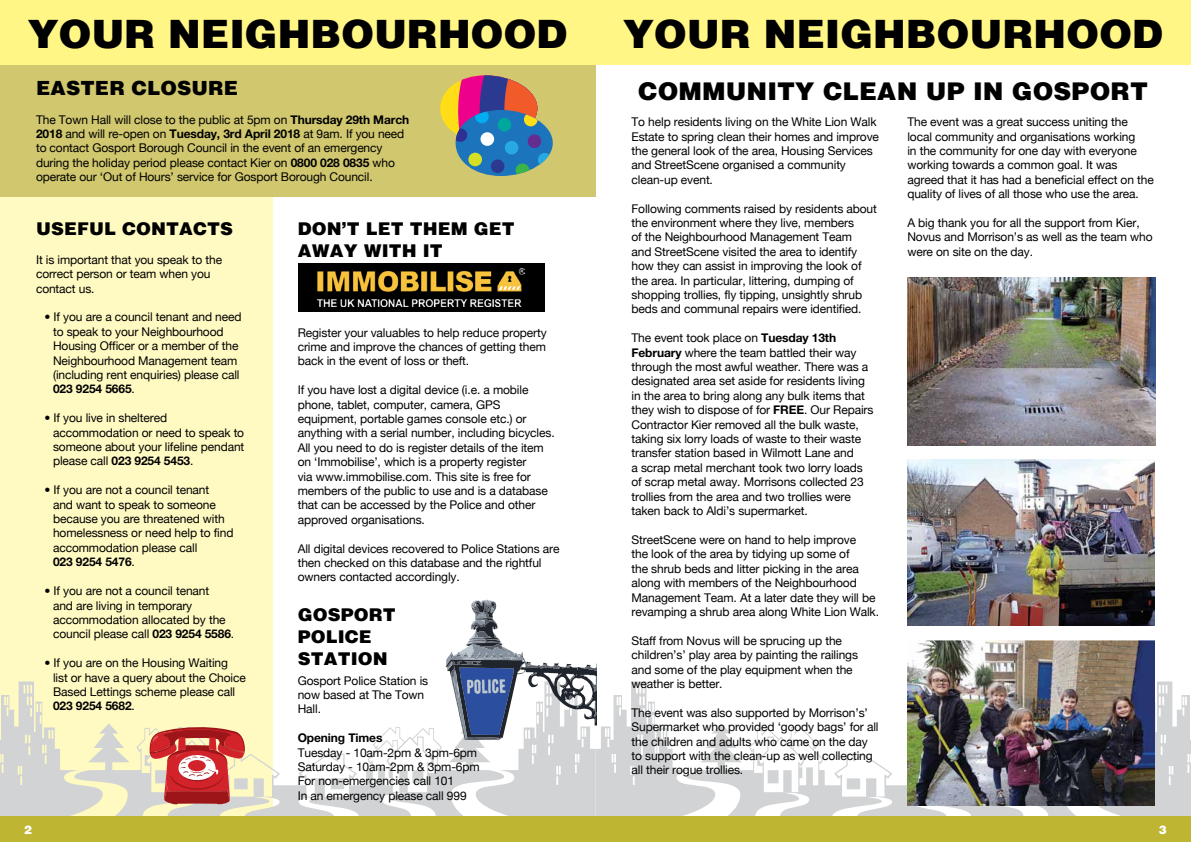
<style>
.page{position:relative;width:1191px;height:842px;background:#fff}
.page>*{position:absolute;margin:0;border:0;box-sizing:border-box;transform-origin:0 0}
.t1{font:900 40px "Helvetica";letter-spacing:-.01em;color:#000}
.t2{font:900 25px "Helvetica";color:#000}
.t3{font:900 20px "Helvetica";color:#000}
.t4{font:900 18px/21.6px "Helvetica";color:#000}
.t5{font:12px/14.4px "Helvetica Neue";letter-spacing:-.01em;color:#000}
.t6{font:700 12px "Helvetica Neue";letter-spacing:-.01em;color:#000}
.t7{font:900 12px "Helvetica";color:#fff}
.s1{font-weight:700}
</style>
<div class="page">
<div style="left:0;top:197px;width:272px;height:620px;background:#fffac2"></div>
<div style="left:0;top:47px;width:595px;height:150px;background:#d0c76e"></div>
<svg style="left:0;top:681px;width:595px;height:136px"></svg>
<svg style="left:595px;top:681px;width:596px;height:136px"></svg>
<div style="left:0;top:817px;width:1191px;height:25px;background:#beb632"></div>
<svg style="left:149px;top:726px;width:96px;height:80px"></svg>
<svg style="left:440px;top:75px;width:113px;height:101px"></svg>
<svg style="left:446px;top:600px;width:150px;height:141px"></svg>
<div style="left:0;top:0;width:1191px;height:64px;background:#fff685"></div>
<img style="left:907px;top:459px;width:248px;height:166px">
<img style="left:907px;top:640px;width:248px;height:166px">
<div style="left:298px;top:263px;width:246px;height:49px;background:#000"></div>
<img style="left:317px;top:269px;width:208px;height:37px">
<img style="left:907px;top:278px;width:248px;height:167px">
<h1 class="t1" style="left:28px;top:10px;width:537px">YOUR NEIGHBOURHOOD</h1>
<h1 class="t1" style="left:623px;top:10px;width:537px">YOUR NEIGHBOURHOOD</h1>
<h2 class="t2" style="left:638px;top:76px;width:511px">COMMUNITY CLEAN UP IN GOSPORT</h2>
<h3 class="t3" style="left:36px;top:76px;width:201px">EASTER CLOSURE</h3>
<p class="t5" style="left:36px;top:112px;width:375px">The Town Hall will close to the public at 5pm on <span class="s1">Thursday 29th March 2018</span> and will re-open on <span class="s1">Tuesday, 3rd April 2018</span> at 9am. If you need to contact Gosport Borough Council in the event of an emergency during the holiday period please contact Kier on <span class="s1">0800 028 0835</span> who operate our ‘Out of Hours’ service for Gosport Borough Council.</p>
<h3 class="t4" style="left:36px;top:218px;width:14px">USE</h3>
<h3 class="t4" style="left:77px;top:218px;width:155px">FUL CONTACTS</h3>
<p class="t5" style="left:36px;top:252px;width:188px">It is important that you speak to the correct person or team when you contact us.</p>
<p class="t5" style="left:53px;top:310px;width:190px;text-indent:-9px">• If you are a council tenant and need to speak to your Neighbourhood<br>Housing Officer or a member of the<br>Neighbourhood Management team (including rent enquiries) please call<br><span class="s1">023 9254 5665</span>.</p>
<p class="t5" style="left:53px;top:411px;width:193px;text-indent:-9px">• If you live in sheltered accommodation or need to speak to someone about your lifeline pendant please call <span class="s1">023 9254 5453</span>.</p>
<p class="t5" style="left:53px;top:483px;width:182px;text-indent:-9px">• If you are not a council tenant<br>and want to speak to someone because you are threatened with homelessness or need help to find accommodation please call<br><span class="s1">023 9254 5476</span>.</p>
<p class="t5" style="left:53px;top:583px;width:183px;text-indent:-9px">• If you are not a council tenant<br>and are living in temporary accommodation allocated by the council please call <span class="s1">023 9254 5586</span>.</p>
<p class="t5" style="left:53px;top:655px;width:194px;text-indent:-9px">• If you are on the Housing Waiting<br>list or have a query about the Choice<br>Based Lettings scheme please call<br><span class="s1">023 9254 5682</span>.</p>
<p class="t5" style="left:631px;top:115px;width:249px">To help residents living on the White Lion Walk Estate to spring clean their homes and improve the general look of the area, Housing Services and StreetScene organised a community clean-up event.</p>
<p class="t5" style="left:631px;top:201px;width:247px">Following comments raised by residents about the environment where they live, members<br>of the Neighbourhood Management Team<br>and StreetScene visited the area to identify how they can assist in improving the look of the area. In particular, littering, dumping of shopping trollies, fly tipping, unsightly shrub beds and communal repairs were identified.</p>
<p class="t5" style="left:631px;top:331px;width:238px">The event took place on <span class="s1">Tuesday 13th February</span> where the team battled their way through the most awful weather. There was a designated area set aside for residents living in the area to bring along any bulk items that they wish to dispose of for <span class="s1">FREE</span></p>
<p class="t5" style="left:907px;top:115px;width:248px">The event was a great success uniting the local community and organisations working<br>in the community for one day with everyone working towards a common goal. It was agreed that it has had a beneficial effect on the quality of lives of all those who use the area.</p>
<p class="t5" style="left:907px;top:215px;width:247px">A big thank you for all the support from Kier,<br>Novus and Morrison’s as well as the team who were on site on the day.</p>
<h3 class="t4" style="left:298px;top:218px;width:218px">DON’T LET THEM GET<br>AWAY WITH IT</h3>
<p class="t5" style="left:298px;top:325px;width:250px;text-align:justify">Register your valuables to help reduce property crime and improve the chances of getting them back in the event of loss or theft.</p>
<p class="t5" style="left:298px;top:383px;width:258px">If you have lost a digital device (i.e. a mobile phone, tablet, computer, camera, GPS equipment, portable games console etc.) or anything with a serial number, including bicycles.<br>All you need to do is register details of the item on ‘Immobilise’, which is a property register<br>via www.immobilise.com. This site is free for members of the public to use and is a database that can be accessed by the Police and other approved organisations.</p>
<p class="t5" style="left:298px;top:541px;width:263px">All digital devices recovered to Police Stations are then checked on this database and the rightful owners contacted accordingly.</p>
<p class="t5" style="left:631px;top:403px;width:243px;text-indent:173px">. Our Repairs Contractor Kier removed all the bulk waste, taking six lorry loads of waste to their waste transfer station based in Wilmott Lane and<br>a scrap metal merchant took two lorry loads of scrap metal away. Morrisons collected 23 trollies from the area and two trollies were taken back to Aldi’s supermarket.</p>
<p class="t5" style="left:631px;top:532px;width:249px">StreetScene were on hand to help improve<br>the look of the area by tidying up some of<br>the shrub beds and litter picking in the area along with members of the Neighbourhood Management Team. At a later date they will be revamping a shrub area along White Lion Walk.</p>
<p class="t5" style="left:631px;top:633px;width:228px">Staff from Novus will be sprucing up the children’s’ play area by painting the railings and some of the play equipment when the weather is better.</p>
<p class="t5" style="left:631px;top:705px;width:248px">The event was also supported by Morrison’s’ Supermarket who provided ‘goody bags’ for all the children and adults who came on the day to support with the clean-up as well collecting all their rogue trollies.</p>
<h3 class="t4" style="left:298px;top:604px;width:99px">GOSPORT<br>POLICE<br>STATION</h3>
<p class="t5" style="left:298px;top:673px;width:132px">Gosport Police Station is now based at The Town<br>Hall.</p>
<p class="t6" style="left:298px;top:730px;width:86px">Opening Times</p>
<p class="t5" style="left:298px;top:745px;width:183px">Tuesday - 10am-2pm &amp; 3pm-6pm<br>Saturday - 10am-2pm &amp; 3pm-6pm<br>For non-emergencies call 101<br>In an emergency please call 999</p>
<p class="t7" style="left:24px;top:823px;width:10px">2</p>
<p class="t7" style="left:1159px;top:823px;width:10px">3</p>
</div>
